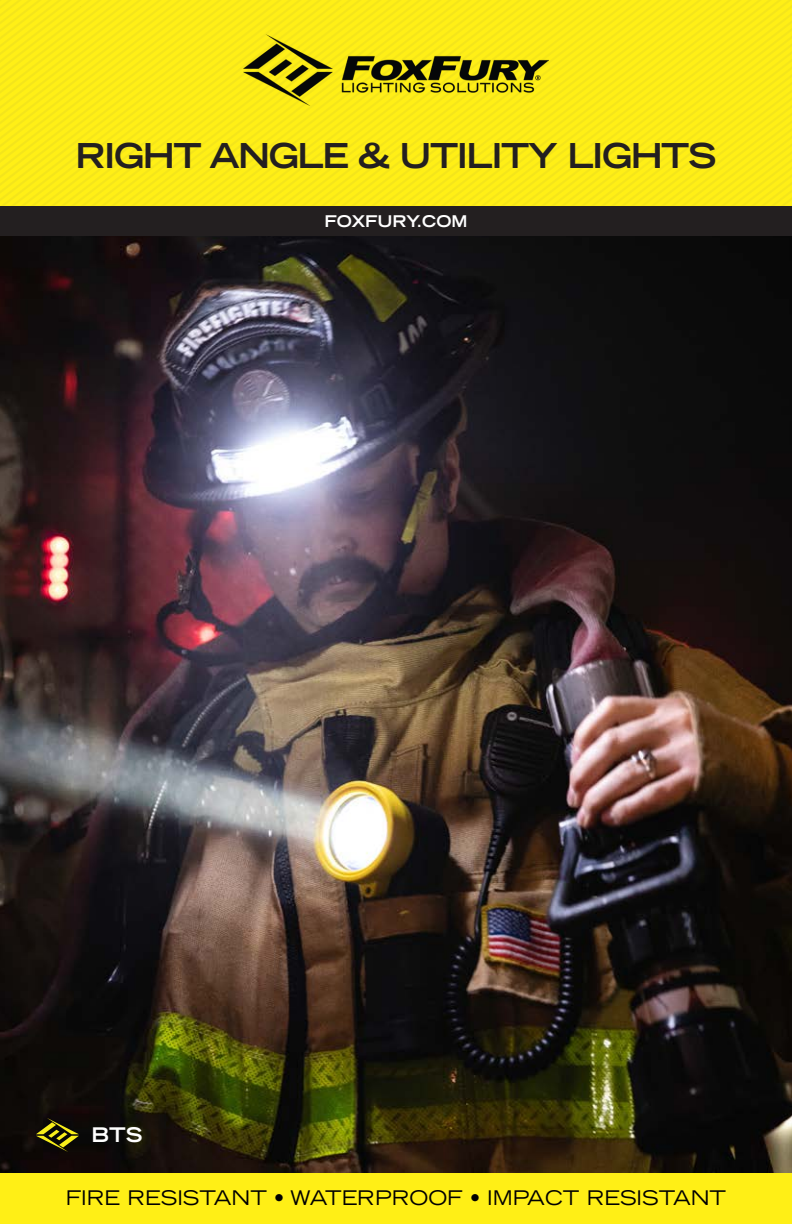
<style>
.page{position:relative;width:792px;height:1224px;background:#fff}
.page>*{position:absolute;margin:0;border:0;box-sizing:border-box;transform-origin:0 0}
.t1{font:700 expanded 34px "Trade Gothic LH";letter-spacing:-.045em;color:#231f20}
.t2{font:expanded 20px "Trade Gothic LH";color:#000001}
.t3{font:700 expanded 20px "Trade Gothic LH";color:#fff}
.t4{font:700 expanded 16px "Trade Gothic LH";color:#fff}
</style>
<div class="page">
<div style="left:0;top:0;width:792px;height:230px;background:#feee16"></div>
<img style="left:244px;top:35px;width:304px;height:71px">
<img style="left:0;top:236px;width:792px;height:938px">
<div style="left:0;top:1174px;width:792px;height:50px;background:#ffef16"></div>
<svg style="left:36px;top:1118px;width:43px;height:34px"></svg>
<div style="left:0;top:206px;width:792px;height:30px;background:#231f20"></div>
<p class="t1" style="left:76px;top:134px;width:642px">RIGHT ANGLE &amp; UTILITY LIGHTS</p>
<p class="t4" style="left:325px;top:211px;width:144px">FOXFURY.COM</p>
<p class="t3" style="left:91px;top:1122px;width:53px">BTS</p>
<p class="t2" style="left:66px;top:1184px;width:662px">FIRE RESISTANT • WATERPROOF • IMPACT RESISTANT</p>
</div>
